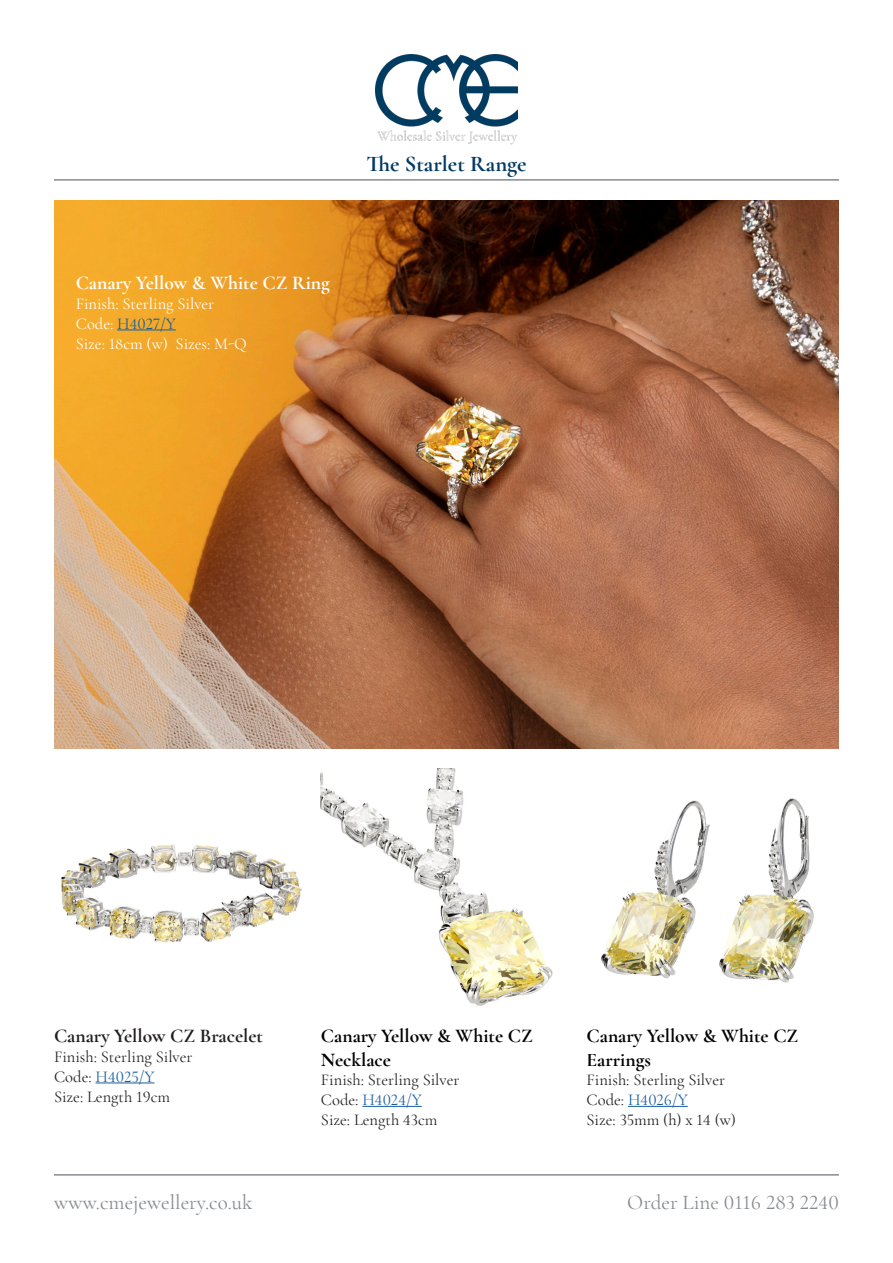
<style>
.page{position:relative;width:893px;height:1263px;background:#fff}
.page>*{position:absolute;margin:0;border:0;box-sizing:border-box;transform-origin:0 0}
.t1{font:700 22.5px "Cormorant Garamond";color:#003a63}
.t2{font:21px "Cormorant Garamond";color:#868a8e}
.t3{font:700 19.5px/23.4px "Cormorant Garamond";color:#000}
.t4{font:700 19.5px "Cormorant Garamond";color:#fff}
.t5{font:700 19.5px "Cormorant Garamond";color:#231f20}
.t6{font:16.5px "Cormorant Garamond";color:#231f20}
.t7{font:16.5px "Cormorant Garamond";color:#175d9e}
.t8{font:16.5px "Cormorant Garamond";color:#fff}
.s1{color:#fff}
.s2{color:#231f20}
</style>
<div class="page">
<img style="left:54px;top:200px;width:785px;height:549px">
<img style="left:375px;top:54px;width:143px;height:91px">
<hr style="left:54px;top:179px;width:785px;height:2px;background:#868a8e">
<hr style="left:54px;top:1174px;width:785px;height:1px;background:#868a8e">
<img style="left:321px;top:769px;width:232px;height:237px">
<img style="left:601px;top:798px;width:213px;height:185px">
<hr style="left:362px;top:1106px;width:60px;height:1px;background:#175d9e">
<hr style="left:628px;top:1106px;width:60px;height:1px;background:#175d9e">
<img style="left:61px;top:844px;width:241px;height:99px">
<hr style="left:96px;top:1082px;width:58px;height:1px;background:#175d9e">
<hr style="left:117px;top:329px;width:59px;height:1px;background:#175d9e">
<p class="t1" style="left:366px;top:150px;width:161px">The Starlet Range</p>
<p class="t4" style="left:76px;top:271px;width:256px">Canary Yellow &amp; White CZ Ring</p>
<p class="t8" style="left:76px;top:294px;width:140px">Finish: Sterling Silver</p>
<p class="t7" style="left:76px;top:313px;width:102px"><span class="s1">Code:</span> H4027/Y</p>
<p class="t8" style="left:76px;top:333px;width:173px">Size: 18cm (w) Sizes: M-Q</p>
<p class="t5" style="left:54px;top:1024px;width:211px">Canary Yellow CZ Bracelet</p>
<p class="t6" style="left:54px;top:1047px;width:140px">Finish: Sterling Silver</p>
<p class="t7" style="left:54px;top:1066px;width:102px"><span class="s2">Code:</span> H4025/Y</p>
<p class="t6" style="left:54px;top:1086px;width:118px">Size: Length 19cm</p>
<p class="t3" style="left:321px;top:1024px;width:213px">Canary Yellow &amp; White CZ<br>Necklace</p>
<p class="t6" style="left:321px;top:1070px;width:140px">Finish: Sterling Silver</p>
<p class="t7" style="left:321px;top:1090px;width:102px"><span class="s2">Code:</span> H4024/Y</p>
<p class="t6" style="left:321px;top:1110px;width:118px">Size: Length 43cm</p>
<p class="t3" style="left:586px;top:1024px;width:213px">Canary Yellow &amp; White CZ<br>Earrings</p>
<p class="t6" style="left:586px;top:1070px;width:140px">Finish: Sterling Silver</p>
<p class="t7" style="left:586px;top:1090px;width:103px"><span class="s2">Code:</span> H4026/Y</p>
<p class="t6" style="left:586px;top:1110px;width:151px">Size: 35mm (h) x 14 (w)</p>
<p class="t2" style="left:54px;top:1189px;width:200px">www.cmejewellery.co.uk</p>
<p class="t2" style="left:627px;top:1189px;width:213px">Order Line 0116 283 2240</p>
</div>
